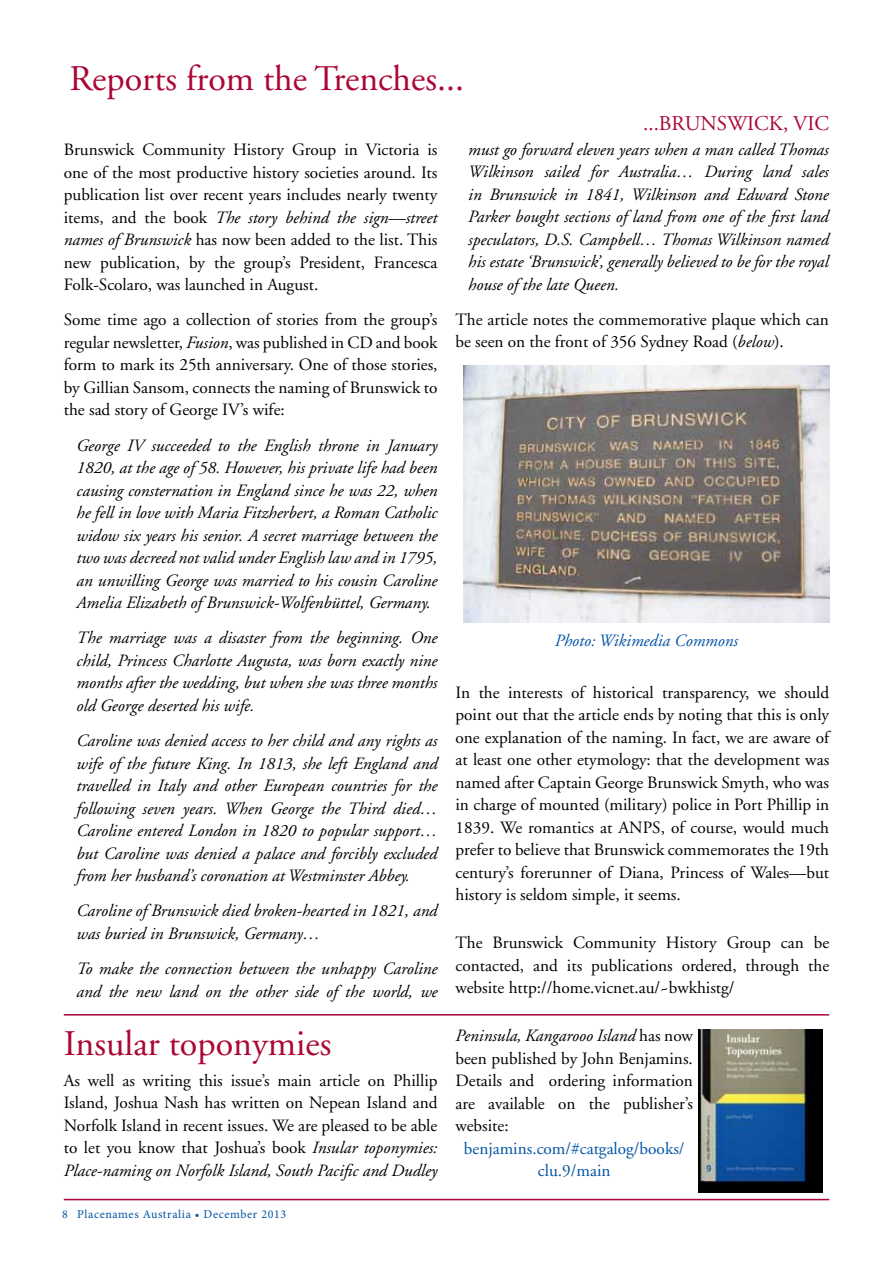
<style>
.page{position:relative;width:893px;height:1263px;background:#fff}
.page>*{position:absolute;margin:0;border:0;box-sizing:border-box;transform-origin:0 0}
.t1{font:36px "Adobe Garamond";color:#ab0634}
.t2{font:21px "Adobe Garamond";color:#ab0634}
.t3{font:17.25px/22.5px "Adobe Garamond";color:#000;text-align:justify}
.t4{font:italic 17.25px/22.5px "Adobe Garamond";color:#000;text-align:justify}
.t5{font:17.25px/22.5px "Adobe Garamond";color:#0054a4;text-align:center}
.t6{font:italic 17.25px "Adobe Garamond";color:#0054a4}
.t7{font:12px "Minion Pro";letter-spacing:.05em;color:#0054a4}
.s1{font-style:italic}
</style>
<div class="page">
<hr style="left:64px;top:1199px;width:765px;height:1px;background:#ab0634">
<img style="left:463px;top:366px;width:366px;height:257px">
<hr style="left:64px;top:1014px;width:765px;height:1px;background:#ab0634">
<img style="left:698px;top:1029px;width:125px;height:164px">
<h1 class="t1" style="left:69px;top:59px;width:396px">Reports from the Trenches...</h1>
<p class="t2" style="left:643px;top:112px;width:187px">...BRUNSWICK, VIC</p>
<p class="t3" style="left:64px;top:139px;width:375px">Brunswick Community History Group in Victoria is one of the most productive history societies around. Its publication list over recent years includes nearly twenty items, and the book <span class="s1">The story behind the sign—street names of Brunswick</span> has now been added to the list. This new publication, by the group’s President, Francesca Folk-Scolaro, was launched in August.</p>
<p class="t3" style="left:64px;top:309px;width:375px">Some time ago a collection of stories from the group’s regular newsletter, <span class="s1">Fusion</span>, was published in CD and book form to mark its 25th anniversary. One of those stories, by Gillian Sansom, connects the naming of Brunswick to the sad story of George IV’s wife:</p>
<p class="t4" style="left:77px;top:434px;width:362px">George IV succeeded to the English throne in January 1820, at the age of 58. However, his private life had been causing consternation in England since he was 22, when he fell in love with Maria Fitzherbert, a Roman Catholic widow six years his senior. A secret marriage between the two was decreed not valid under English law and in 1795, an unwilling George was married to his cousin Caroline Amelia Elizabeth of Brunswick-Wolfenbüttel, Germany.</p>
<p class="t4" style="left:77px;top:627px;width:362px">The marriage was a disaster from the beginning. One child, Princess Charlotte Augusta, was born exactly nine months after the wedding, but when she was three months old George deserted his wife.</p>
<p class="t4" style="left:77px;top:730px;width:362px">Caroline was denied access to her child and any rights as wife of the future King. In 1813, she left England and travelled in Italy and other European countries for the following seven years. When George the Third died… Caroline entered London in 1820 to popular support… but Caroline was denied a palace and forcibly excluded from her husband’s coronation at Westminster Abbey.</p>
<p class="t4" style="left:77px;top:900px;width:362px">Caroline of Brunswick died broken-hearted in 1821, and was buried in Brunswick, Germany…</p>
<p class="t4" style="left:77px;top:958px;width:362px">To make the connection between the unhappy Caroline and the new land on the other side of the world, we</p>
<h1 class="t1" style="left:64px;top:1024px;width:269px">Insular toponymies</h1>
<p class="t3" style="left:64px;top:1069px;width:375px">As well as writing this issue’s main article on Phillip Island, Joshua Nash has written on Nepean Island and Norfolk Island in recent issues. We are pleased to be able to let you know that Joshua’s book <span class="s1">Insular toponymies:<br>Place-naming on Norfolk Island, South Pacific and Dudley</span></p>
<p class="t7" style="left:62px;top:1206px;width:226px">8 Placenames Australia • December 2013</p>
<p class="t4" style="left:468px;top:138px;width:362px">must go forward eleven years when a man called Thomas Wilkinson sailed for Australia… During land sales in Brunswick in 1841, Wilkinson and Edward Stone Parker bought sections of land from one of the first land speculators, D.S. Campbell… Thomas Wilkinson named his estate ‘Brunswick’, generally believed to be for the royal house of the late Queen.</p>
<p class="t3" style="left:455px;top:309px;width:375px">The article notes the commemorative plaque which can be seen on the front of 356 Sydney Road (<span class="s1">below</span>).</p>
<p class="t6" style="left:555px;top:631px;width:185px">Photo: Wikimedia Commons</p>
<p class="t3" style="left:455px;top:681px;width:375px">In the interests of historical transparency, we should point out that the article ends by noting that this is only one explanation of the naming. In fact, we are aware of at least one other etymology: that the development was named after Captain George Brunswick Smyth, who was in charge of mounted (military) police in Port Phillip in 1839. We romantics at ANPS, of course, would much prefer to believe that Brunswick commemorates the 19th century’s forerunner of Diana, Princess of Wales—but history is seldom simple, it seems.</p>
<p class="t3" style="left:455px;top:932px;width:375px">The Brunswick Community History Group can be contacted, and its publications ordered, through the website http://home.vicnet.au/~bwkhistg/</p>
<p class="t3" style="left:455px;top:1025px;width:239px"><span class="s1">Peninsula, Kangarooo Island</span> has now been published by John Benjamins.<br>Details and ordering information are available on the publisher’s website:</p>
<p class="t5" style="left:464px;top:1137px;width:222px">benjamins.com/#catgalog/books/ clu.9/main</p>
</div>
